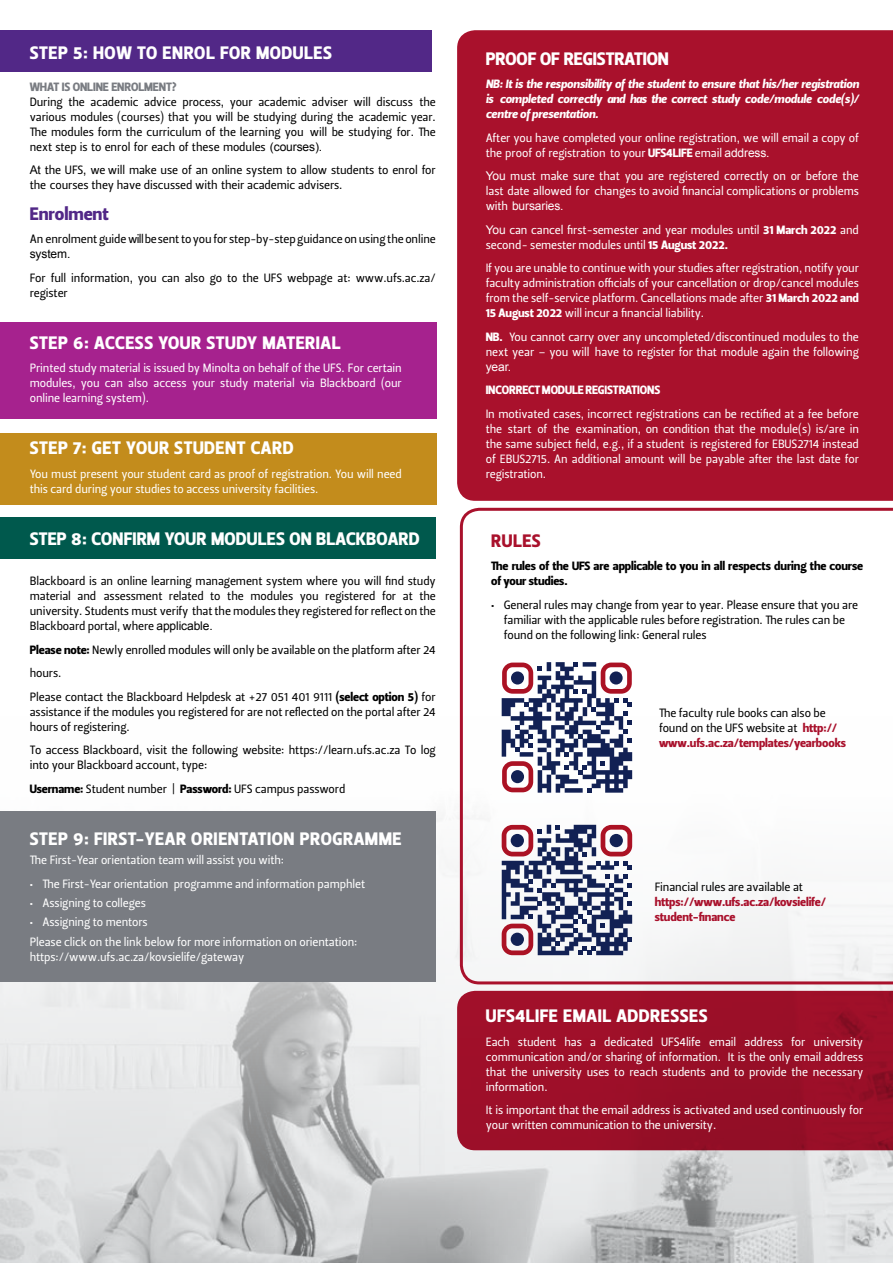
<style>
.page{position:relative;width:893px;height:1263px;background:#fff}
.page>*{position:absolute;margin:0;border:0;box-sizing:border-box;transform-origin:0 0}
.t1{font:18px "Leitura Sans Grot 4";letter-spacing:.03em;color:#fff}
.t2{font:18px "Leitura Sans Grot 4";letter-spacing:.01em;color:#fff}
.t3{font:18px "Leitura Sans Grot 4";letter-spacing:-.005em;color:#fff}
.t4{font:18px "Leitura Sans Grot 4";letter-spacing:-.005em;color:#522887}
.t5{font:18px "Leitura Sans Grot 4";letter-spacing:.03em;color:#a9112c}
.t6{font:12px/15px "Leitura Sans Grot 2";letter-spacing:-.01em;color:#fff}
.t7{font:12px/15px "Leitura Sans Grot 2";letter-spacing:-.01em;color:#000}
.t8{font:12px/15px "Leitura Sans Italic 4";letter-spacing:-.01em;color:#fff;text-align:justify}
.t9{font:12px/15px "Leitura Sans Grot 4";letter-spacing:-.01em;color:#a9112c}
.t10{font:12px/15px "Leitura Sans Grot 4";letter-spacing:-.01em;color:#000}
.t11{font:12px "Leitura Sans Grot 4";letter-spacing:-.01em;color:#fff}
.t12{font:12px "Leitura Sans Grot 4";letter-spacing:-.01em;color:#797c82}
.t13{font:12px "Arial";letter-spacing:-.01em;color:#fff}
.t14{font:12px "Arial";letter-spacing:-.01em;color:#000}
.s1{font-family:"Arial"}
.s2{font-family:"Leitura Sans Grot 4"}
.s3{font-family:"Leitura Sans Grot 2"}
.s4{font-family:"Leitura Sans Grot 4";color:#a9112c}
</style>
<div class="page">
<img style="left:0;top:716px;width:893px;height:547px">
<div style="left:0;top:811px;width:436px;height:171px;background:#797c82"></div>
<div style="left:457px;top:30px;width:436px;height:471px;background:#a9112c"></div>
<svg style="left:457px;top:991px;width:436px;height:159px;background:#9b0f28"></svg>
<div style="left:0;top:517px;width:436px;height:42px;background:#00594d"></div>
<div style="left:0;top:433px;width:436px;height:71px;background:#c38c1c"></div>
<div style="left:0;top:323px;width:436px;height:96px;background:#a6228e"></div>
<div style="left:0;top:30px;width:432px;height:41px;background:#522887"></div>
<svg style="left:460px;top:508px;width:433px;height:476px"></svg>
<svg style="left:502px;top:662px;width:130px;height:131px"></svg>
<svg style="left:502px;top:825px;width:130px;height:130px"></svg>
<h1 class="t1" style="left:30px;top:40px;width:304px">STEP 5: HOW TO ENROL FOR MODULES</h1>
<p class="t12" style="left:30px;top:78px;width:149px">WHAT IS ONLINE ENROLMENT?</p>
<p class="t7" style="left:30px;top:94px;width:408px;text-align:justify">During the academic advice process, your academic adviser will discuss the various modules (courses) that you will be studying during the academic year.<br>The modules form the curriculum of the learning you will be studying for. The next step is to enrol for each of these modules <span class="s1">(courses).</span></p>
<p class="t7" style="left:30px;top:163px;width:408px"><span class="s1">At</span> the UFS, we will make use of an online system to allow students to enrol for the courses they have discussed with their academic advisers.</p>
<h1 class="t4" style="left:30px;top:201px;width:80px">Enrolment</h1>
<p class="t7" style="left:30px;top:232px;width:408px">An enrolment guide will be sent to you for step-by-step guidance on using the online</p>
<p class="t14" style="left:30px;top:246px;width:42px">system.</p>
<p class="t7" style="left:30px;top:270px;width:408px">For full information, you can also go to the UFS webpage at: www.ufs.ac.za/ register</p>
<h1 class="t1" style="left:30px;top:330px;width:312px">STEP 6: ACCESS YOUR STUDY MATERIAL</h1>
<p class="t6" style="left:30px;top:361px;width:374px;text-align:justify">Printed study material is issued by Minolta on behalf of the UFS. For certain modules, you can also access your study material via Blackboard (our online learning system).</p>
<h1 class="t1" style="left:30px;top:436px;width:265px">STEP 7: GET YOUR STUDENT CARD</h1>
<p class="t6" style="left:30px;top:466px;width:374px">You must present your student card as proof of registration. You will need this card during your studies to access university facilities.</p>
<h1 class="t2" style="left:30px;top:526px;width:391px">STEP 8: CONFIRM YOUR MODULES ON BLACKBOARD</h1>
<p class="t7" style="left:30px;top:574px;width:408px;text-align:justify">Blackboard is an online learning management system where you will find study material and assessment related to the modules you registered for at the university. Students must verify that the modules they registered for reflect on the Blackboard portal, where <span class="s1">applicable.</span></p>
<p class="t7" style="left:30px;top:638px;width:408px;line-height:23.5px"><span class="s2">Please note:</span> Newly enrolled modules will only be available on the platform after 24 hours.<br>Please contact the Blackboard Helpdesk at +27 051 401 9111 <span class="s2">(select option 5)</span> for</p>
<p class="t7" style="left:30px;top:704px;width:408px">assistance if the modules you registered for are not reflected on the portal after 24 hours of registering.</p>
<p class="t7" style="left:30px;top:743px;width:408px">To access Blackboard, visit the following website: https://learn.ufs.ac.za To log into your Blackboard account, type:</p>
<p class="t7" style="left:30px;top:781px;width:317px"><span class="s2">Username:</span> Student number | <span class="s2">Password:</span> UFS campus password</p>
<h1 class="t1" style="left:30px;top:826px;width:373px">STEP 9: FIRST-YEAR ORIENTATION PROGRAMME</h1>
<p class="t6" style="left:30px;top:853px;width:256px">The First-Year orientation team will assist you with:</p>
<p class="t6" style="left:30px;top:876px;width:337px">• The First-Year orientation programme and information pamphlet</p>
<p class="t6" style="left:30px;top:895px;width:118px">• Assigning to colleges</p>
<p class="t6" style="left:30px;top:913px;width:329px;line-height:19.2px">• Assigning to mentors<br>Please click on the link below for more information on orientation:</p>
<p class="t6" style="left:30px;top:949px;width:216px">https://www.ufs.ac.za/kovsielife/gateway</p>
<h1 class="t3" style="left:486px;top:46px;width:185px">PROOF OF REGISTRATION</h1>
<p class="t8" style="left:486px;top:77px;width:375px">NB: It is the responsibility of the student to ensure that his/her registration is completed correctly and has the correct study code/module code(s)/ centre of presentation.</p>
<p class="t6" style="left:486px;top:130px;width:375px">After you have completed your online registration, we will email a copy of the proof of registration to your <span class="s2">UFS4LIFE</span> email <span class="s1">address.</span></p>
<p class="t6" style="left:486px;top:169px;width:375px"><span class="s1">You</span> must make sure that you are registered correctly on or before the last date allowed for changes to avoid financial complications or problems</p>
<p class="t13" style="left:486px;top:198px;width:79px"><span class="s3">with</span> bursaries.</p>
<p class="t6" style="left:486px;top:222px;width:375px"><span class="s1">You</span> can cancel first-semester and year modules until <span class="s2">31 March 2022</span> and second- semester modules until <span class="s2">15 August 2022.</span></p>
<p class="t6" style="left:486px;top:261px;width:375px;text-align:justify">If you are unable to continue with your studies after registration, notify your faculty administration officials of your cancellation or drop/cancel modules from the self-service platform. Cancellations made after <span class="s2">31 March 2022 and 15 August 2022</span> will incur a financial liability.</p>
<p class="t6" style="left:486px;top:329px;width:375px"><span class="s2">NB.</span> You cannot carry over any uncompleted/discontinued modules to the next year – you will have to register for that module again the following</p>
<p class="t13" style="left:486px;top:359px;width:27px">year.</p>
<p class="t11" style="left:486px;top:382px;width:176px">INCORRECT MODULE REGISTRATIONS</p>
<p class="t6" style="left:486px;top:406px;width:375px;text-align:justify">In motivated cases, incorrect registrations can be rectified at a fee before the start of the examination, on condition that the module(s) is/are in the same subject field, e.g., if a student is registered for EBUS2714 instead of EBUS2715. An additional amount will be payable after the last date for registration.</p>
<h1 class="t5" style="left:491px;top:528px;width:51px">RULES</h1>
<p class="t10" style="left:491px;top:559px;width:374px">The rules of the UFS are applicable to you in all respects during the course of your studies.</p>
<p class="t7" style="left:504px;top:597px;width:356px;text-indent:-13px">• General rules may change from year to year. Please ensure that you are familiar with the applicable rules before registration. The rules can be found on the following link: General rules</p>
<p class="t7" style="left:659px;top:705px;width:180px">The faculty rule books can also be found on the UFS website at <span class="s4">http://</span></p>
<p class="t9" style="left:659px;top:735px;width:189px">www.ufs.ac.za/templates/yearbooks</p>
<p class="t7" style="left:655px;top:880px;width:150px">Financial rules are available at</p>
<p class="t9" style="left:655px;top:895px;width:173px">https://www.ufs.ac.za/kovsielife/ student-finance</p>
<h1 class="t1" style="left:486px;top:1004px;width:223px">UFS4LIFE EMAIL ADDRESSES</h1>
<p class="t6" style="left:486px;top:1034px;width:379px;text-align:justify">Each student has a dedicated UFS4life email address for university communication and/or sharing of information. It is the only email address that the university uses to reach students and to provide the necessary information.</p>
<p class="t6" style="left:486px;top:1103px;width:379px">It is important that the email address is activated and used continuously for your written communication to the university.</p>
</div>
